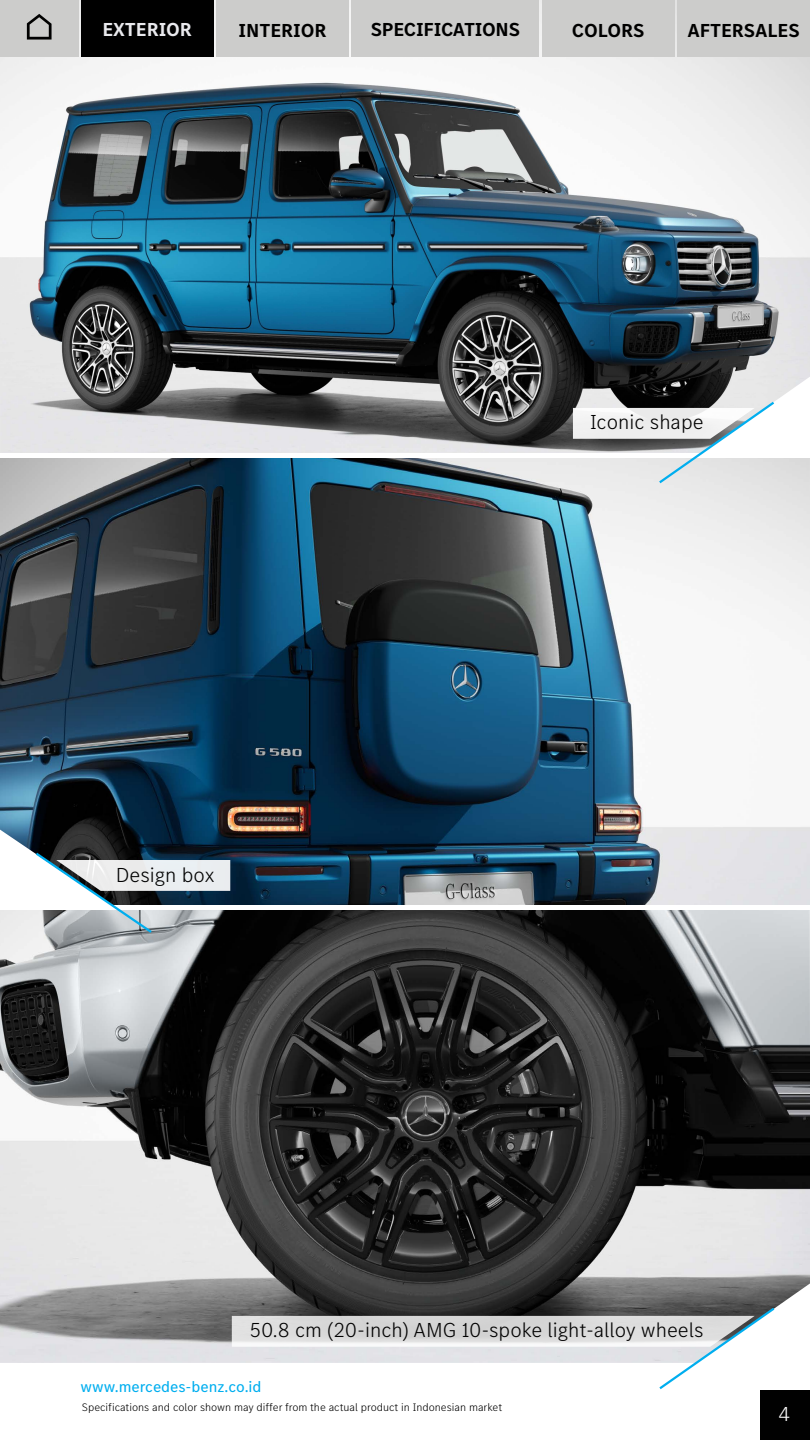
<style>
.page{position:relative;width:810px;height:1440px;background:#fff}
.page>*{position:absolute;margin:0;border:0;box-sizing:border-box;transform-origin:0 0}
.t1{font:300 21px "MB Corpo S Text";color:#010101}
.t2{font:300 21px "MB Corpo S Text";color:#fff}
.t3{font:700 19.5px "MB Corpo S Text";letter-spacing:-.005em;color:#000}
.t4{font:700 19.5px "MB Corpo S Text";letter-spacing:-.005em;color:#e9e9ed}
.t5{font:15.75px "MB Corpo S Text";color:#00aeef}
.t6{font:300 11.25px "MB Corpo S Text";color:#010101}
</style>
<div class="page">
<div style="left:761px;top:1391px;width:49px;height:49px;background:#010101"></div>
<img style="left:0;top:0;width:810px;height:1363px">
<svg style="left:232px;top:1305px;width:545px;height:86px"></svg>
<hr style="left:0;top:454px;width:810px;height:4px;background:#fff">
<hr style="left:0;top:905px;width:810px;height:4px;background:#fff">
<svg style="left:573px;top:400px;width:204px;height:85px"></svg>
<svg style="left:33px;top:850px;width:197px;height:85px"></svg>
<div style="left:0;top:0;width:78px;height:56px;background:#cccccb"></div>
<div style="left:81px;top:0;width:133px;height:56px;background:#000"></div>
<div style="left:216px;top:0;width:133px;height:56px;background:#cccccb"></div>
<div style="left:351px;top:0;width:188px;height:56px;background:#cccccb"></div>
<div style="left:542px;top:0;width:133px;height:56px;background:#cccccb"></div>
<div style="left:677px;top:0;width:133px;height:56px;background:#cccccb"></div>
<svg style="left:27px;top:14px;width:25px;height:26px"></svg>
<h2 class="t4" style="left:102px;top:17px;width:91px">EXTERIOR</h2>
<h2 class="t3" style="left:239px;top:17px;width:89px">INTERIOR</h2>
<h2 class="t3" style="left:371px;top:17px;width:151px">SPECIFICATIONS</h2>
<h2 class="t3" style="left:572px;top:17px;width:74px">COLORS</h2>
<h2 class="t3" style="left:687px;top:18px;width:114px">AFTERSALES</h2>
<h1 class="t1" style="left:116px;top:861px;width:100px">Design box</h1>
<h1 class="t1" style="left:590px;top:408px;width:115px">Iconic shape</h1>
<h1 class="t1" style="left:250px;top:1316px;width:455px">50.8 cm (20-inch) AMG 10-spoke light-alloy wheels</h1>
<h3 class="t5" style="left:80px;top:1376px;width:183px">www.mercedes-benz.co.id</h3>
<p class="t6" style="left:82px;top:1400px;width:422px">Specifications and color shown may differ from the actual product in Indonesian market</p>
<h1 class="t2" style="left:779px;top:1400px;width:13px">4</h1>
</div>
